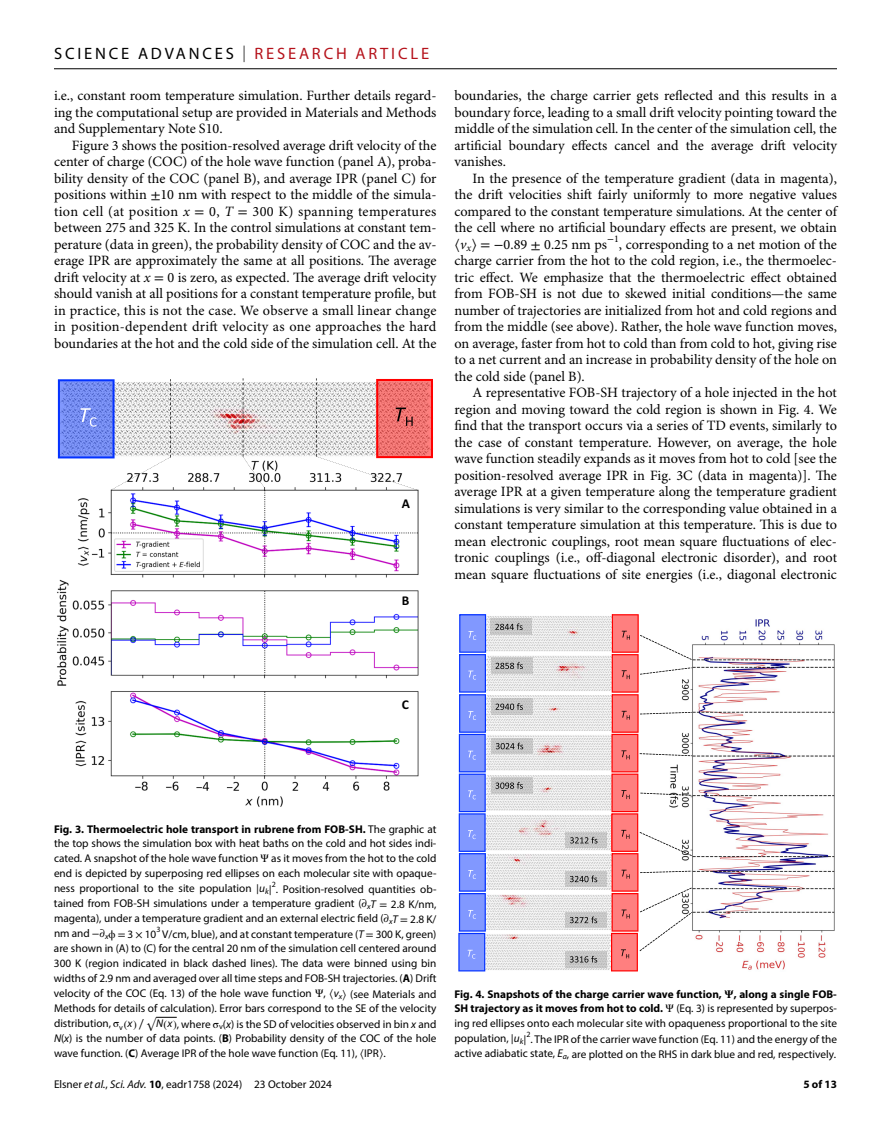
<style>
.page{position:relative;width:891px;height:1134px;background:#fff}
.page>*{position:absolute;margin:0;border:0;box-sizing:border-box;transform-origin:0 0}
.t1{font:16.5px "Myriad Pro";letter-spacing:.17em;color:#000}
.t2{font:16.5px "Myriad Pro";letter-spacing:.17em;color:#b5121b}
.t3{font:14.25px/16.5px "Minion Pro";color:#000;text-align:justify}
.t4{font:700 13.5px "Calibri";color:#000}
.t5{font:11.25px/15px "Myriad Pro";color:#000;text-align:justify}
.t6{font:700 11.25px "Myriad Pro";color:#000}
.t7{font:11.25px "STIX Math Extensions";color:#000}
.s1{font-weight:300}
.s2{color:#b5121b}
.s3{font-family:"STIX"}
.s4{font-style:italic}
.s5{font-weight:700}
.s6{font-family:"Minion Pro"}
.s7{font-family:"STIX Math"}
.s8{font-family:"STIX";font-weight:700}
</style>
<div class="page">
<hr style="left:54px;top:68px;width:783px;height:1px;background:#000">
<img style="left:57px;top:437px;width:362px;height:370px">
<img style="left:171px;top:382px;width:145px;height:77px">
<svg style="left:243px;top:378px;width:22px;height:110px"></svg>
<svg style="left:58px;top:379px;width:113px;height:111px"></svg>
<svg style="left:316px;top:378px;width:117px;height:113px"></svg>
<svg style="left:156px;top:1017px;width:21px;height:1px"></svg>
<img style="left:693px;top:619px;width:142px;height:351px">
<img style="left:486px;top:656px;width:125px;height:35px">
<img style="left:486px;top:735px;width:125px;height:36px">
<img style="left:486px;top:815px;width:125px;height:35px">
<img style="left:486px;top:934px;width:125px;height:36px">
<img style="left:491px;top:658px;width:41px;height:15px">
<svg style="left:496px;top:662px;width:27px;height:7px"></svg>
<img style="left:492px;top:738px;width:40px;height:16px">
<svg style="left:496px;top:743px;width:27px;height:6px"></svg>
<img style="left:566px;top:832px;width:41px;height:16px">
<svg style="left:570px;top:837px;width:27px;height:7px"></svg>
<img style="left:566px;top:952px;width:40px;height:15px">
<svg style="left:570px;top:956px;width:27px;height:7px"></svg>
<img style="left:486px;top:854px;width:125px;height:36px">
<img style="left:486px;top:894px;width:125px;height:36px">
<img style="left:566px;top:871px;width:40px;height:16px">
<svg style="left:570px;top:876px;width:27px;height:6px"></svg>
<img style="left:566px;top:912px;width:40px;height:16px">
<svg style="left:570px;top:917px;width:27px;height:6px"></svg>
<img style="left:486px;top:695px;width:125px;height:36px">
<img style="left:491px;top:699px;width:41px;height:15px">
<svg style="left:496px;top:703px;width:27px;height:7px"></svg>
<img style="left:486px;top:616px;width:125px;height:35px">
<img style="left:491px;top:619px;width:41px;height:15px">
<svg style="left:495px;top:623px;width:28px;height:7px"></svg>
<img style="left:486px;top:775px;width:125px;height:36px">
<svg style="left:611px;top:614px;width:82px;height:357px"></svg>
<svg style="left:458px;top:614px;width:28px;height:357px;background:#8097fe"></svg>
<img style="left:491px;top:778px;width:41px;height:15px">
<svg style="left:496px;top:782px;width:27px;height:7px"></svg>
<p class="t1" style="left:54px;top:44px;width:224px">Scie nce Adva nces <span class="s1">|</span> <span class="s2">Resear</span></p>
<p class="t2" style="left:324px;top:44px;width:105px">ch Ar ticle</p>
<p class="t3" style="left:54px;top:88px;width:384px">i.e., constant room temperature simulation. Further details regard&shy;ing the computational setup are provided in Materials and Methods and Supplementary Note S10.</p>
<p class="t3" style="left:54px;top:138px;width:384px;text-indent:18px">Figure 3 shows the position-resolved average drift velocity of the center of charge (COC) of the hole wave function (panel A), proba&shy;bility density of the COC (panel B), and average IPR (panel C) for positions within <span class="s3">±</span>10 nm with respect to the middle of the simula&shy;tion cell (at position <span class="s4">x</span> <span class="s3">=</span> 0, <span class="s4">T</span> <span class="s3">=</span> 300 K) spanning temperatures between 275 and 325 K. In the control simulations at constant tem&shy;perature (data in green), the probability density of COC and the av&shy;erage IPR are approximately the same at all positions. The average drift velocity at <span class="s4">x</span> <span class="s3">=</span> 0 is zero, as expected. The average drift velocity should vanish at all positions for a constant temperature profile, but in practice, this is not the case. We observe a small linear change in position-dependent drift velocity as one approaches the hard boundaries at the hot and the cold side of the simulation cell. At the</p>
<p class="t4" style="left:402px;top:495px;width:10px">A</p>
<p class="t4" style="left:402px;top:592px;width:9px">B</p>
<p class="t3" style="left:455px;top:88px;width:384px">boundaries, the charge carrier gets reflected and this results in a boundary force, leading to a small drift velocity pointing toward the middle of the simulation cell. In the center of the simulation cell, the artificial boundary effects cancel and the average drift velocity vanishes.</p>
<p class="t3" style="left:455px;top:171px;width:384px;text-indent:18px">In the presence of the temperature gradient (data in magenta), the drift velocities shift fairly uniformly to more negative values compared to the constant temperature simulations. At the center of the cell where no artificial boundary effects are present, we obtain <span class="s3">〈</span><span class="s4">v</span><sub>x</sub><span class="s3">〉 = −</span>0.89 <span class="s3">±</span> 0.25 nm ps<sup>−</sup><sup>1</sup>, corresponding to a net motion of the charge carrier from the hot to the cold region, i.e., the thermoelec&shy;tric effect. We emphasize that the thermoelectric effect obtained from FOB-SH is not due to skewed initial conditions—the same number of trajectories are initialized from hot and cold regions and from the middle (see above). Rather, the hole wave function moves, on average, faster from hot to cold than from cold to hot, giving rise to a net current and an increase in probability density of the hole on the cold side (panel B).</p>
<p class="t3" style="left:455px;top:385px;width:384px;text-indent:18px">A representative FOB-SH trajectory of a hole injected in the hot region and moving toward the cold region is shown in Fig. 4. We find that the transport occurs via a series of TD events, similarly to the case of constant temperature. However, on average, the hole wave function steadily expands as it moves from hot to cold [see the position-resolved average IPR in Fig. 3C (data in magenta)]. The average IPR at a given temperature along the temperature gradient simulations is very similar to the corresponding value obtained in a constant temperature simulation at this temperature. This is due to mean electronic couplings, root mean square fluctuations of elec&shy;tronic couplings (i.e., off-diagonal electronic disorder), and root mean square fluctuations of site energies (i.e., diagonal electronic</p>
<p class="t4" style="left:402px;top:696px;width:9px">C</p>
<p class="t5" style="left:54px;top:821px;width:384px"><span class="s5">Fig. 3. Thermoelectric hole transport in rubrene from FOB-SH.</span> The graphic at the top shows the simulation box with heat baths on the cold and hot sides indi&shy;cated. A snapshot of the hole wave function <span class="s3">Ψ</span> as it moves from the hot to the cold end is depicted by superposing red ellipses on each molecular site with opaque&shy;ness proportional to the site population <span class="s3">∣</span><span class="s4">u</span><sub>k</sub><span class="s3">∣</span><sup>2</sup>. Position-resolved quantities ob&shy;tained from FOB-SH simulations under a temperature gradient (<span class="s6">∂</span><sub>x</sub><span class="s4">T</span> <span class="s3">=</span> 2.8 K/nm, magenta), under a temperature gradient and an external electric field (<span class="s6">∂</span><sub>x</sub><span class="s4">T</span> <span class="s3">=</span> 2.8 K/ nm and <span class="s3">−</span><span class="s6">∂</span><sub>x</sub><span class="s3">ϕ =</span> 3 <span class="s3">×</span> 10<sup>3</sup> V/cm, blue), and at constant temperature (<span class="s4">T</span> <span class="s3">=</span> 300 K, green) are shown in (A) to (C) for the central 20 nm of the simulation cell centered around 300 K (region indicated in black dashed lines). The data were binned using bin widths of 2.9 nm and averaged over all time steps and FOB-SH trajectories. (<span class="s5">A</span>) Drift velocity of the COC (Eq. 13) of the hole wave function <span class="s3">Ψ</span>, <span class="s3">〈</span><span class="s4">v</span><sub>x</sub><span class="s3">〉</span> (see Materials and Methods for details of calculation). Error bars correspond to the SE of the velocity distribution, <span class="s7">σ</span><sub>v</sub><span class="s7">(</span><span class="s4">x</span><span class="s7">) ∕</span></p>
<p class="t7" style="left:146px;top:1007px;width:12px">√</p>
<p class="t5" style="left:54px;top:1016px;width:384px;text-indent:102px"><span class="s4">N</span><span class="s7">(</span><span class="s4">x</span><span class="s7">)</span>, where <span class="s3">σ</span><sub>v</sub>(<span class="s4">x</span>) is the SD of velocities observed in bin <span class="s4">x</span> and <span class="s4">N</span>(<span class="s4">x</span>) is the number of data points. (<span class="s5">B</span>) Probability density of the COC of the hole wave function. (<span class="s5">C</span>) Average IPR of the hole wave function (Eq. 11), <span class="s3">〈</span>IPR<span class="s3">〉</span>.</p>
<p class="t5" style="left:54px;top:1076px;width:280px">Elsner <span class="s4">et al.</span>, <span class="s4">Sci. Adv.</span> <span class="s5">10</span>, eadr1758 (2024) 23 October 2024</p>
<p class="t5" style="left:454px;top:986px;width:384px"><span class="s5">Fig. 4. Snapshots of the charge carrier wave function,</span> <span class="s8">Ψ</span><span class="s5">, along a single FOB-SH trajectory as it moves from hot to cold.</span> <span class="s3">Ψ</span> (Eq. 3) is represented by superpos&shy;ing red ellipses onto each molecular site with opaqueness proportional to the site population, <span class="s3">∣</span><span class="s4">u</span><sub>k</sub><span class="s3">∣</span><sup>2</sup>. The IPR of the carrier wave function (Eq. 11) and the energy of the active adiabatic state, <span class="s4">E</span><sub>a</sub>, are plotted on the RHS in dark blue and red, respectively.</p>
<p class="t6" style="left:803px;top:1076px;width:35px">5 of 13</p>
</div>
